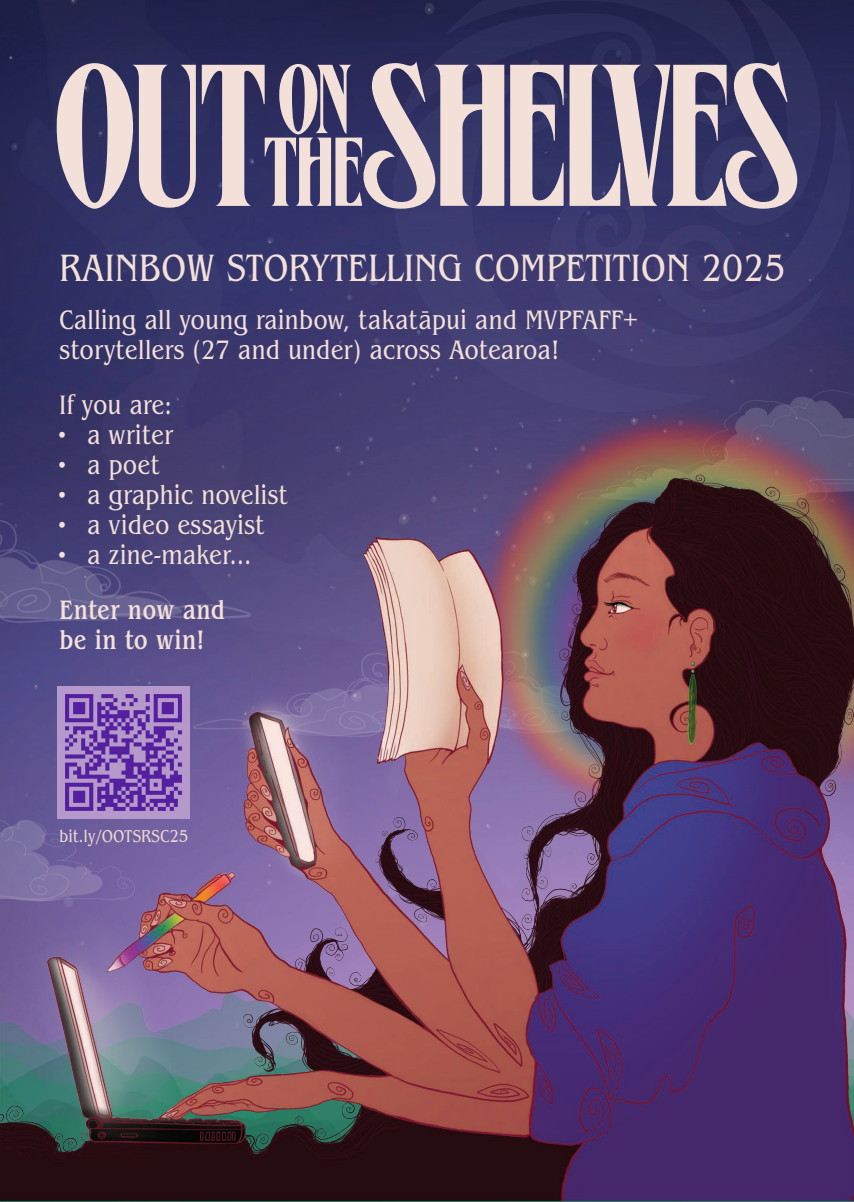
<style>
.page{position:relative;width:854px;height:1202px;background:#fff}
.page>*{position:absolute;margin:0;border:0;box-sizing:border-box;transform-origin:0 0}
.t1{font:condensed 40px "Benguiat Pro ITC";color:#f2e0d9}
.t2{font:condensed 28px/30px "Benguiat Pro ITC";color:#f2e0d9}
.t3{font:500 condensed 28px/30px "Benguiat Pro ITC";color:#f2e0d9}
.t4{font:condensed 18px "Benguiat Pro ITC";color:#eed9d1}
</style>
<div class="page">
<img style="left:0;top:0;width:853px;height:396px">
<svg style="left:397px;top:0;width:423px;height:98px;background:#262853"></svg>
<svg style="left:706px;top:323px;width:118px;height:10px"></svg>
<svg style="left:393px;top:209px;width:313px;height:187px;background:#3f3b71"></svg>
<svg style="left:651px;top:98px;width:199px;height:225px;background:#373569"></svg>
<img style="left:535px;top:333px;width:318px;height:63px">
<img style="left:0;top:396px;width:853px;height:805px">
<svg style="left:57px;top:61px;width:740px;height:148px;background:#8a8299"></svg>
<img style="left:57px;top:687px;width:132px;height:132px">
<h1 class="t1" style="left:59px;top:246px;width:727px">RAINBOW STORYTELLING COMPETITION 2025</h1>
<p class="t2" style="left:59px;top:305px;width:580px">Calling all young rainbow, takatāpui and MVPFAFF+ storytellers (27 and under) across Aotearoa!</p>
<p class="t2" style="left:59px;top:390px;width:114px">If you are:</p>
<p class="t2" style="left:57px;top:420px;width:117px">• a writer</p>
<p class="t2" style="left:57px;top:450px;width:104px">• a poet</p>
<p class="t2" style="left:57px;top:480px;width:232px">• a graphic novelist</p>
<p class="t2" style="left:57px;top:510px;width:209px">• a video essayist</p>
<p class="t2" style="left:57px;top:540px;width:196px">• a zine-maker...</p>
<p class="t3" style="left:59px;top:595px;width:167px">Enter now and be in to win!</p>
<p class="t4" style="left:59px;top:826px;width:131px">bit.ly/OOTSRSC25</p>
</div>
